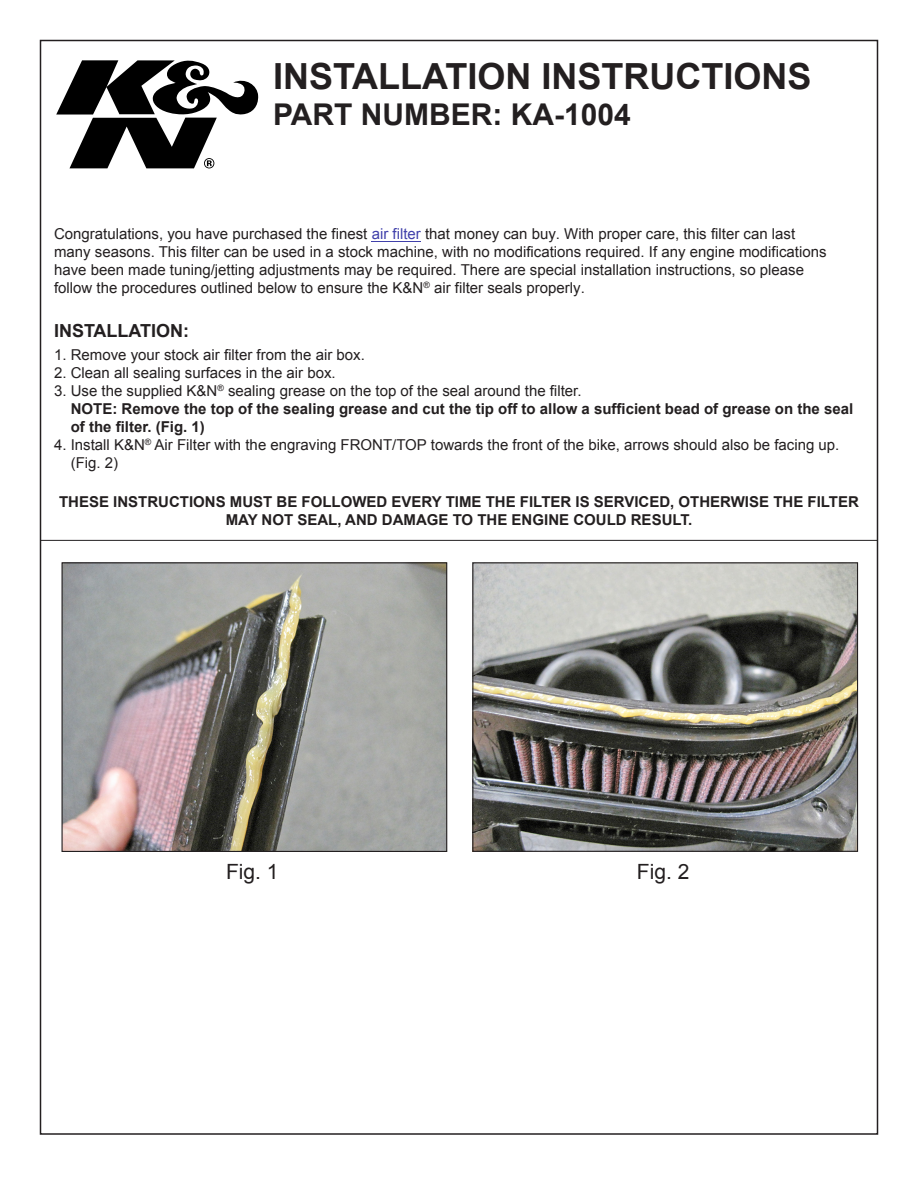
<style>
.page{position:relative;width:918px;height:1188px;background:#fff}
.page>*{position:absolute;margin:0;border:0;box-sizing:border-box;transform-origin:0 0}
.t1{font:700 36px "Arial";color:#231f20}
.t2{font:700 30px "Arial";color:#231f20}
.t3{font:21px "Arial";color:#231f20}
.t4{font:700 18px "Arial";color:#231f20}
.t5{font:15px/18px "Arial";color:#231f20}
.t6{font:700 15px/18px "Arial";color:#231f20;text-align:center}
.s1{color:#4040aa}
</style>
<div class="page">
<svg style="left:56px;top:60px;width:203px;height:108px"></svg>
<hr style="left:372px;top:241px;width:49px;height:1px;background:#4040aa">
<hr style="left:40px;top:540px;width:838px;height:1px;background:#231f20">
<img style="left:64px;top:564px;width:381px;height:286px">
<div style="left:62px;top:562px;width:385px;height:290px;border:1px solid #231f20"></div>
<img style="left:474px;top:564px;width:382px;height:286px">
<div style="left:472px;top:562px;width:386px;height:290px;border:1px solid #231f20"></div>
<p class="t1" style="left:273px;top:53px;width:540px">INSTALLATION INSTRUCTIONS</p>
<p class="t2" style="left:273px;top:95px;width:359px">PART NUMBER: KA-1004</p>
<p class="t5" style="left:54px;top:225px;width:774px">Congratulations, you have purchased the finest <span class="s1">air filter</span> that money can buy. With proper care, this filter can last many seasons. This filter can be used in a stock machine, with no modifications required. If any engine modifications have been made tuning/jetting adjustments may be required. There are special installation instructions, so please follow the procedures outlined below to ensure the K&amp;N<sup>®</sup> air filter seals properly.</p>
<p class="t4" style="left:54px;top:319px;width:137px">INSTALLATION:</p>
<p class="t5" style="left:54px;top:346px;width:312px">1. Remove your stock air filter from the air box.</p>
<p class="t5" style="left:54px;top:364px;width:283px">2. Clean all sealing surfaces in the air box.</p>
<p class="t5" style="left:54px;top:382px;width:529px">3. Use the supplied K&amp;N<sup>®</sup> sealing grease on the top of the seal around the filter.</p>
<p class="t6" style="left:71px;top:400px;width:784px">NOTE: Remove the top of the sealing grease and cut the tip off to allow a sufficient bead of grease on the seal</p>
<p class="t6" style="left:71px;top:418px;width:136px">of the filter. (Fig. 1)</p>
<p class="t5" style="left:54px;top:436px;width:787px">4. Install K&amp;N<sup>®</sup> Air Filter with the engraving FRONT/TOP towards the front of the bike, arrows should also be facing up.</p>
<p class="t5" style="left:71px;top:454px;width:49px">(Fig. 2)</p>
<p class="t6" style="left:59px;top:493px;width:801px">THESE INSTRUCTIONS MUST BE FOLLOWED EVERY TIME THE FILTER IS SERVICED, OTHERWISE THE FILTER<br>MAY NOT SEAL, AND DAMAGE TO THE ENGINE COULD RESULT.</p>
<p class="t3" style="left:226px;top:858px;width:54px">Fig. 1</p>
<p class="t3" style="left:637px;top:858px;width:54px">Fig. 2</p>
</div>
